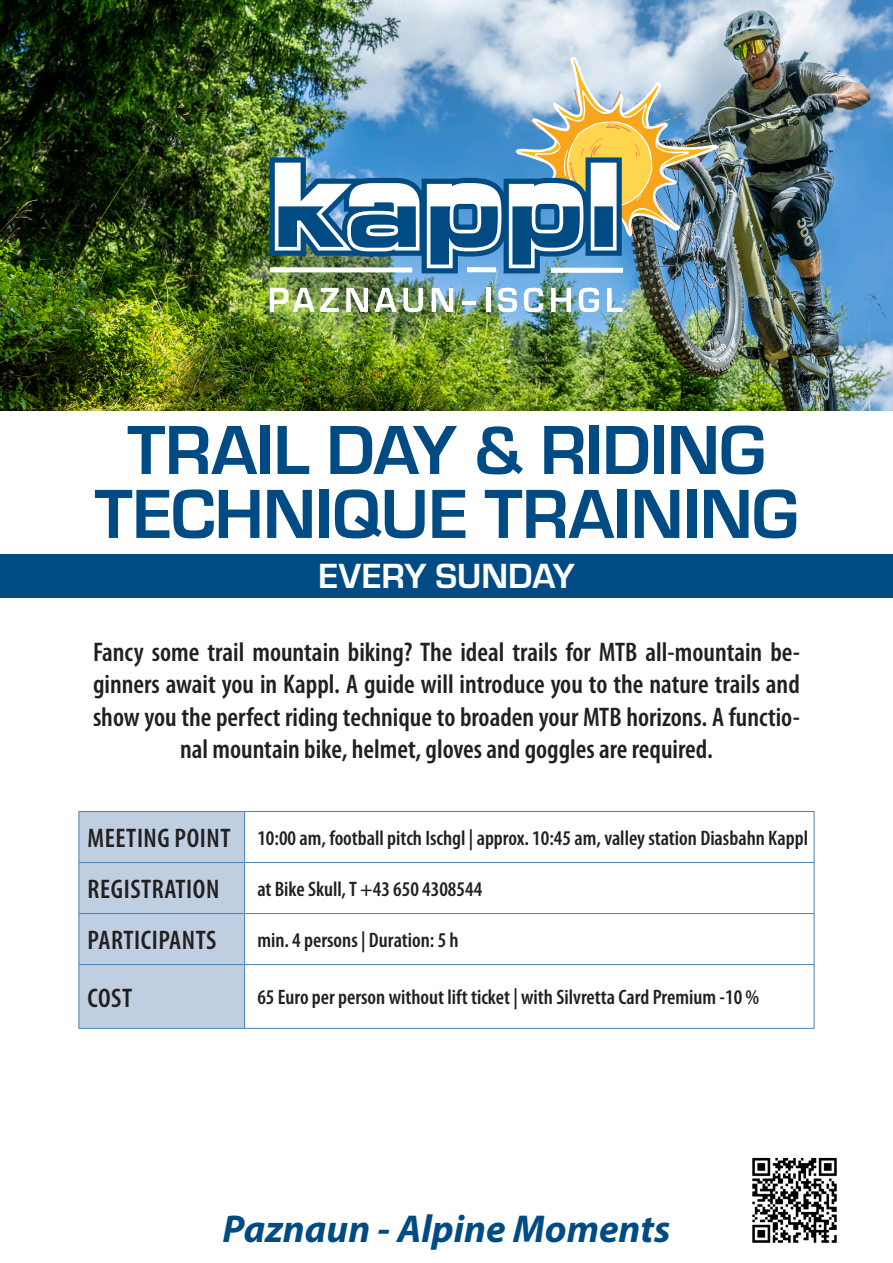
<style>
.page{position:relative;width:893px;height:1263px;background:#fff}
.page>*{position:absolute;margin:0;border:0;box-sizing:border-box;transform-origin:0 0}
.t1{font:700 72px/63.9px "Eurostile";letter-spacing:-.01em;color:#004b84;text-align:center}
.t2{font:italic 700 39px "Myriad Pro";color:#004b84}
.t3{font:700 36.3px "Eurostile";color:#fff}
.t4{font:600 condensed 27px/32.4px "Myriad Pro";color:#231f20;text-align:center}
.t5{font:600 condensed 27px "Myriad Pro";letter-spacing:.02em;color:#231f20}
.t6{font:600 condensed 21px "Myriad Pro";color:#231f20}
.s1{font-size:27px}
</style>
<div class="page">
<div style="left:0;top:554px;width:893px;height:43px;background:#004b84"></div>
<div style="left:80px;top:812px;width:164px;height:216px;background:#bfcee1"></div>
<hr style="left:79px;top:811px;width:166px;height:1px;background:#4c82ad">
<hr style="left:79px;top:812px;width:1px;height:50px;background:#4c82ad">
<hr style="left:245px;top:811px;width:569px;height:1px;background:#4c82ad">
<hr style="left:244px;top:812px;width:1px;height:50px;background:#4c82ad">
<hr style="left:814px;top:812px;width:1px;height:50px;background:#4c82ad">
<hr style="left:79px;top:862px;width:166px;height:1px;background:#4c82ad">
<hr style="left:79px;top:863px;width:1px;height:50px;background:#4c82ad">
<hr style="left:245px;top:862px;width:569px;height:1px;background:#4c82ad">
<hr style="left:244px;top:863px;width:1px;height:50px;background:#4c82ad">
<hr style="left:814px;top:863px;width:1px;height:50px;background:#4c82ad">
<hr style="left:79px;top:913px;width:166px;height:1px;background:#4c82ad">
<hr style="left:79px;top:914px;width:1px;height:50px;background:#4c82ad">
<hr style="left:245px;top:913px;width:569px;height:1px;background:#4c82ad">
<hr style="left:244px;top:914px;width:1px;height:50px;background:#4c82ad">
<hr style="left:814px;top:914px;width:1px;height:50px;background:#4c82ad">
<hr style="left:79px;top:964px;width:166px;height:1px;background:#4c82ad">
<hr style="left:79px;top:965px;width:1px;height:63px;background:#4c82ad">
<hr style="left:245px;top:964px;width:569px;height:1px;background:#4c82ad">
<hr style="left:244px;top:965px;width:1px;height:63px;background:#4c82ad">
<hr style="left:814px;top:965px;width:1px;height:63px;background:#4c82ad">
<hr style="left:79px;top:1028px;width:166px;height:1px;background:#4c82ad">
<hr style="left:245px;top:1028px;width:569px;height:1px;background:#4c82ad">
<img style="left:0;top:0;width:893px;height:411px">
<img style="left:270px;top:57px;width:449px;height:216px">
<svg style="left:270px;top:288px;width:69px;height:24px"></svg>
<svg style="left:346px;top:288px;width:22px;height:24px"></svg>
<svg style="left:375px;top:288px;width:22px;height:24px"></svg>
<svg style="left:403px;top:288px;width:20px;height:24px"></svg>
<svg style="left:432px;top:288px;width:21px;height:24px"></svg>
<hr style="left:462px;top:302px;width:14px;height:3px;background:#fff">
<hr style="left:486px;top:288px;width:4px;height:24px;background:#fff">
<svg style="left:498px;top:288px;width:19px;height:24px"></svg>
<svg style="left:524px;top:288px;width:19px;height:24px"></svg>
<svg style="left:551px;top:288px;width:20px;height:24px"></svg>
<svg style="left:579px;top:287px;width:20px;height:25px"></svg>
<svg style="left:607px;top:288px;width:15px;height:24px"></svg>
<div style="left:270px;top:267px;width:142px;height:5px;background:#fff"></div>
<div style="left:467px;top:267px;width:29px;height:5px;background:#fff"></div>
<div style="left:551px;top:268px;width:72px;height:5px;background:#fff"></div>
<img style="left:752px;top:1157px;width:85px;height:86px">
<h1 class="t1" style="left:95px;top:419px;width:705px">TRAIL DAY &amp; RIDING<br>TECHNIQUE TRAINING</h1>
<h3 class="t3" style="left:318px;top:556px;width:258px">EVERY SUNDAY</h3>
<p class="t4" style="left:93px;top:636px;width:708px">Fancy some trail mountain biking? The ideal trails for MTB all-mountain be&shy;ginners await you in Kappl. A guide will introduce you to the nature trails and show you the perfect riding technique to broaden your MTB horizons. A functio&shy;nal mountain bike, helmet, gloves and goggles are required.</p>
<p class="t6" style="left:88px;top:826px;width:722px"><span class="s1">MEETING POINT</span> 10:00 am, football pitch Ischgl | approx. 10:45 am, valley station Diasbahn Kappl</p>
<p class="t5" style="left:88px;top:874px;width:133px">REGISTRATION</p>
<p class="t6" style="left:257px;top:877px;width:226px">at Bike Skull, T +43 650 4308544</p>
<p class="t5" style="left:88px;top:925px;width:130px">PARTICIPANTS</p>
<p class="t6" style="left:257px;top:928px;width:203px">min. 4 persons | Duration: 5 h</p>
<p class="t4" style="left:88px;top:982px;width:46px">COST</p>
<p class="t6" style="left:257px;top:986px;width:503px">65 Euro per person without lift ticket | with Silvretta Card Premium -10 %</p>
<h2 class="t2" style="left:223px;top:1204px;width:449px">Paznaun - Alpine Moments</h2>
</div>
